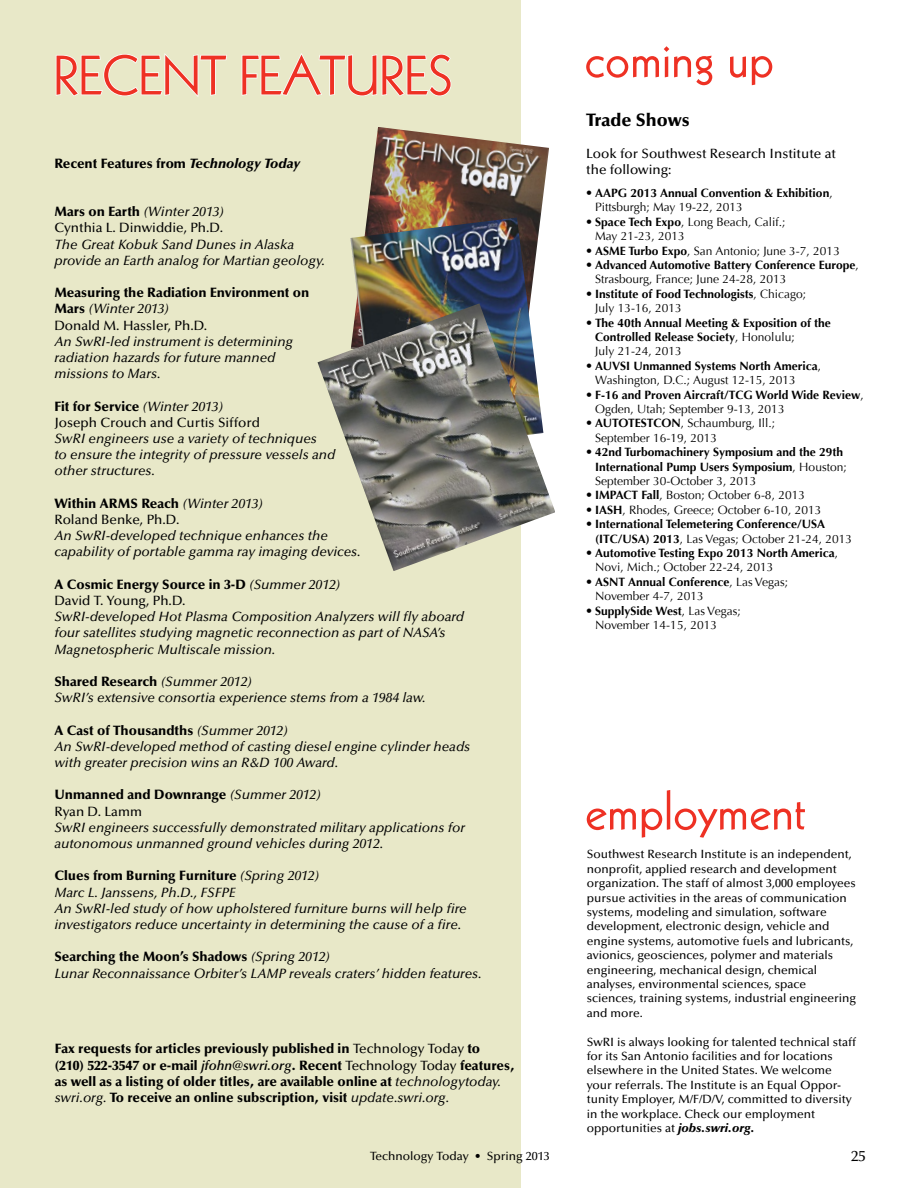
<style>
.page{position:relative;width:918px;height:1188px;background:#fff}
.page>*{position:absolute;margin:0;border:0;box-sizing:border-box;transform-origin:0 0}
.t1{font:54px "Kabel";color:#ee3124}
.t2{font:54px "Kabel";color:#ee3124}
.t3{font:900 18px "Optima LT Std";color:#000}
.t4{font:500 15px "Optima LT Std";color:#000}
.t5{font:italic 500 13.5px/16.2px "Optima LT Std";color:#000}
.t6{font:900 13.5px/16.2px "Optima LT Std";color:#000}
.t7{font:500 13.5px/16.2px "Optima LT Std";color:#000}
.t8{font:500 12px/14.4px "Optima LT Std";color:#000}
.t9{font:700 12px/14.4px "Optima";color:#000}
.t10{font:12px/14.4px "Optima";color:#000}
.s1{font-style:italic}
.s2{font-weight:900}
.s3{font-weight:500;font-style:italic}
.s4{font-weight:500}
.s5{font-weight:900;font-style:normal}
.s6{font-weight:600;font-style:italic}
.s7{font-family:"Optima LT Std";font-weight:900}
.s8{font-weight:400}
.s9{font-weight:700}
.s10{font-weight:900;font-style:italic}
</style>
<div class="page">
<div style="left:0;top:0;width:521px;height:1188px;background:#e8e8c8"></div>
<svg style="left:55px;top:53px;width:172px;height:44px"></svg>
<svg style="left:241px;top:53px;width:211px;height:44px"></svg>
<img style="left:366px;top:127px;width:183px;height:91px">
<img style="left:350px;top:218px;width:191px;height:85px">
<img style="left:318px;top:303px;width:237px;height:268px">
<h1 class="t2" style="left:53px;top:44px;width:56px">RECEN</h1>
<h1 class="t2" style="left:200px;top:44px;width:253px">T FEATURES</h1>
<p class="t6" style="left:54px;top:155px;width:247px">Recent Features from <span class="s1">Technology Today</span></p>
<p class="t7" style="left:54px;top:204px;width:171px"><span class="s2">Mars on Earth</span> <span class="s1">(Winter 2013)<br></span>Cynthia L. Dinwiddie, Ph.D.</p>
<p class="t5" style="left:54px;top:236px;width:272px">The Great Kobuk Sand Dunes in Alaska provide an Earth analog for Martian geology.</p>
<p class="t6" style="left:54px;top:285px;width:256px">Measuring the Radiation Environment on<br>Mars <span class="s3">(Winter 2013)<br></span><span class="s4">Donald M. Hassler, Ph.D.</span></p>
<p class="t5" style="left:54px;top:333px;width:240px">An SwRI-led instrument is determining radiation hazards for future manned missions to Mars.</p>
<p class="t7" style="left:54px;top:398px;width:207px"><span class="s2">Fit for Service</span> <span class="s1">(Winter 2013)<br></span>Joseph Crouch and Curtis Sifford</p>
<p class="t5" style="left:54px;top:431px;width:282px">SwRI engineers use a variety of techniques<br>to ensure the integrity of pressure vessels and other structures.</p>
<p class="t7" style="left:54px;top:495px;width:210px"><span class="s2">Within ARMS Reach</span> <span class="s1">(Winter 2013)<br></span>Roland Benke, Ph.D.</p>
<p class="t5" style="left:54px;top:528px;width:308px">An SwRI-developed technique enhances the capability of portable gamma ray imaging devices.</p>
<p class="t6" style="left:54px;top:576px;width:287px">A Cosmic Energy Source in 3-D <span class="s3">(Summer 2012)<br></span><span class="s4">David T. Young, Ph.D.</span></p>
<p class="t5" style="left:54px;top:609px;width:411px">SwRI-developed Hot Plasma Composition Analyzers will fly aboard four satellites studying magnetic reconnection as part of NASA’s<br>Magnetospheric Multiscale mission.</p>
<p class="t5" style="left:54px;top:674px;width:373px"><span class="s5">Shared Research</span> (Summer 2012)<br>SwRI’s extensive consortia experience stems from a 1984 law.</p>
<p class="t5" style="left:54px;top:722px;width:417px"><span class="s5">A Cast of Thousandths</span> (Summer 2012)<br>An SwRI-developed method of casting diesel engine cylinder heads with greater precision wins an R&amp;D 100 Award.</p>
<p class="t6" style="left:54px;top:787px;width:268px">Unmanned and Downrange <span class="s3">(Summer 2012)<br></span><span class="s4">Ryan D. Lamm</span></p>
<p class="t5" style="left:54px;top:819px;width:412px">SwRI engineers successfully demonstrated military applications for autonomous unmanned ground vehicles during 2012.</p>
<p class="t5" style="left:54px;top:868px;width:414px"><span class="s5">Clues from Burning Furniture</span> (Spring 2012)<br>Marc L. Janssens, Ph.D., FSFPE<br>An SwRI-led study of how upholstered furniture burns will help fire investigators reduce uncertainty in determining the cause of a fire.</p>
<p class="t5" style="left:54px;top:949px;width:429px"><span class="s5">Searching the Moon’s Shadows</span> (Spring 2012)<br>Lunar Reconnaissance Orbiter’s LAMP reveals craters’ hidden features.</p>
<p class="t6" style="left:55px;top:1041px;width:461px">Fax requests for articles previously published in <span class="s4">Technology Today</span> to<br>(210) 522-3547 or e-mail <span class="s6">jfohn@swri.org</span>. Recent <span class="s4">Technology Today</span> features, as well as a listing of older titles, are available online at <span class="s3">technologytoday. swri.org.</span> To receive an online subscription, visit <span class="s3">update.swri.org.</span></p>
<h1 class="t1" style="left:585px;top:27px;width:191px">coming up</h1>
<h2 class="t3" style="left:586px;top:109px;width:105px">Trade Shows</h2>
<p class="t7" style="left:586px;top:146px;width:251px">Look for Southwest Research Institute at the following:</p>
<p class="t9" style="left:595px;top:186px;width:239px;text-indent:-9px"><span class="s7">•</span> AAPG 2013 Annual Convention &amp; Exhibition<span class="s8">,<br>Pittsburgh; May 19-22, 2013</span></p>
<p class="t10" style="left:595px;top:215px;width:192px;text-indent:-9px"><span class="s7">•</span> <span class="s9">Space Tech Expo</span>, Long Beach, Calif.;<br>May 21-23, 2013</p>
<p class="t10" style="left:586px;top:243px;width:255px"><span class="s7">•</span> <span class="s9">ASME Turbo Expo</span>, San Antonio; June 3-7, 2013</p>
<p class="t9" style="left:595px;top:258px;width:265px;text-indent:-9px"><span class="s7">•</span> Advanced Automotive Battery Conference Europe<span class="s8">,<br>Strasbourg, France; June 24-28, 2013</span></p>
<p class="t9" style="left:595px;top:287px;width:213px;text-indent:-9px"><span class="s7">•</span> Institute of Food Technologists<span class="s8">, Chicago;<br>July 13-16, 2013</span></p>
<p class="t9" style="left:595px;top:315px;width:237px;text-indent:-9px"><span class="s7">•</span> The 40th Annual Meeting &amp; Exposition of the<br>Controlled Release Society<span class="s8">, Honolulu;<br>July 21-24, 2013</span></p>
<p class="t10" style="left:595px;top:359px;width:227px;text-indent:-9px"><span class="s7">•</span> <span class="s9">AUVSI Unmanned Systems North America</span>,<br>Washington, D.C.; August 12-15, 2013</p>
<p class="t9" style="left:595px;top:387px;width:270px;text-indent:-9px"><span class="s7">•</span> F-16 and Proven Aircraft/TCG World Wide Review<span class="s8">,<br>Ogden, Utah; September 9-13, 2013</span></p>
<p class="t10" style="left:595px;top:416px;width:181px;text-indent:-9px"><span class="s7">•</span> <span class="s9">AUTOTESTCON</span>, Schaumburg, Ill.;<br>September 16-19, 2013</p>
<p class="t9" style="left:595px;top:445px;width:253px;text-indent:-9px"><span class="s7">•</span> 42nd Turbomachinery Symposium and the 29th<br>International Pump Users Symposium<span class="s8">, Houston;<br>September 30-October 3, 2013</span></p>
<p class="t10" style="left:586px;top:488px;width:220px"><span class="s7">•</span> <span class="s9">IMPACT Fall</span>, Boston; October 6-8, 2013</p>
<p class="t10" style="left:586px;top:503px;width:237px"><span class="s7">•</span> <span class="s9">IASH</span>, Rhodes, Greece; October 6-10, 2013</p>
<p class="t9" style="left:595px;top:517px;width:259px;text-indent:-9px"><span class="s7">•</span> International Telemetering Conference/USA (ITC/USA) 2013<span class="s8">, Las Vegas; October 21-24, 2013</span></p>
<p class="t9" style="left:595px;top:546px;width:244px;text-indent:-9px"><span class="s7">•</span> Automotive Testing Expo 2013 North America<span class="s8">,<br>Novi, Mich.; October 22-24, 2013</span></p>
<p class="t10" style="left:595px;top:575px;width:194px;text-indent:-9px"><span class="s7">•</span> <span class="s9">ASNT Annual Conference</span>, Las Vegas;<br>November 4-7, 2013</p>
<p class="t10" style="left:595px;top:603px;width:147px;text-indent:-9px"><span class="s7">•</span> <span class="s9">SupplySide West</span>, Las Vegas;<br>November 14-15, 2013</p>
<h1 class="t1" style="left:585px;top:779px;width:222px">employment</h1>
<p class="t8" style="left:587px;top:848px;width:271px">Southwest Research Institute is an independent, nonprofit, applied research and development organization. The staff of almost 3,000 employees pursue activities in the areas of communication systems, modeling and simulation, software development, electronic design, vehicle and engine systems, automotive fuels and lubricants, avionics, geosciences, polymer and materials engineering, mechanical design, chemical analyses, environmental sciences, space sciences, training systems, industrial engineering and more.</p>
<p class="t8" style="left:587px;top:1035px;width:271px">SwRI is always looking for talented technical staff for its San Antonio facilities and for locations elsewhere in the United States. We welcome your referrals. The Institute is an Equal Oppor&shy;tunity Employer, M/F/D/V, committed to diversity in the workplace. Check our employment opportunities at <span class="s10">jobs.swri.org.</span></p>
<p class="t8" style="left:370px;top:1149px;width:181px">Technology Today • Spring 2013</p>
<p class="t4" style="left:851px;top:1148px;width:16px">25</p>
</div>
